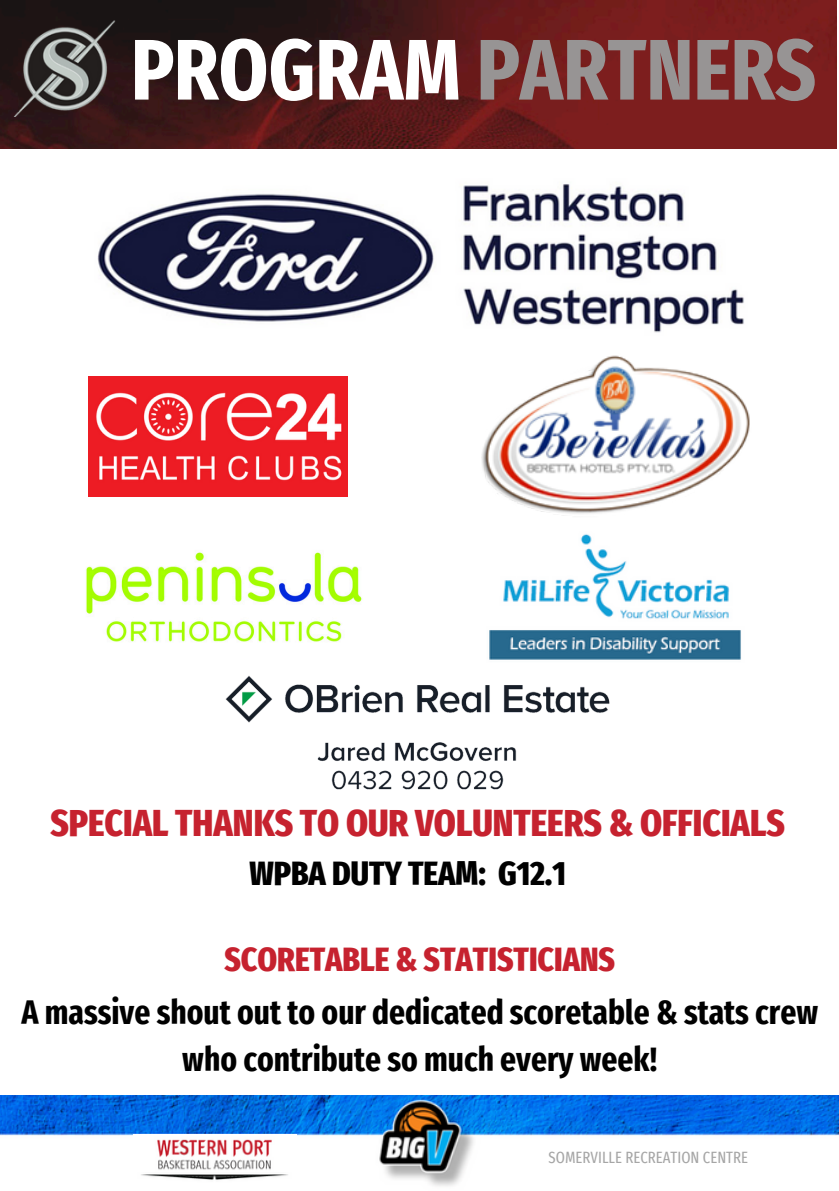
<style>
.page{position:relative;width:839px;height:1191px;background:#fff}
.page>*{position:absolute;margin:0;border:0;box-sizing:border-box;transform-origin:0 0}
.t1{font:700 extra-condensed 86px "Fira Sans";color:#979494}
.t2{font:800 extra-condensed 38px "Fira Sans";color:#c6222f}
.t3{font:700 extra-condensed 34px/46.4px "Fira Sans";color:#000;text-align:center}
.t4{font:800 extra-condensed 34px "Fira Sans";color:#c6222f}
.t5{font:800 extra-condensed 34px "Fira Sans";color:#000}
.t6{font:extra-condensed 16px "Fira Sans";color:#a6a6a6}
.s1{color:#fff}
</style>
<div class="page">
<img style="left:0;top:1095px;width:838px;height:91px">
<img style="left:133px;top:1135px;width:163px;height:48px">
<img style="left:90px;top:148px;width:657px;height:282px">
<img style="left:89px;top:376px;width:258px;height:120px">
<img style="left:417px;top:325px;width:333px;height:189px">
<img style="left:0;top:0;width:836px;height:148px">
<img style="left:0;top:7px;width:133px;height:110px">
<img style="left:86px;top:552px;width:276px;height:90px">
<img style="left:198px;top:633px;width:412px;height:157px">
<img style="left:482px;top:534px;width:259px;height:132px">
<h3 class="t1" style="left:131px;top:19px;width:686px"><span class="s1">PROGRAM</span> PARTNERS</h3>
<h4 class="t2" style="left:50px;top:801px;width:736px">SPECIAL THANKS TO OUR VOLUNTEERS &amp; OFFICIALS</h4>
<p class="t5" style="left:249px;top:853px;width:318px">WPBA DUTY TEAM: G12.1</p>
<p class="t4" style="left:224px;top:939px;width:392px">SCORETABLE &amp; STATISTICIANS</p>
<p class="t3" style="left:21px;top:990px;width:798px">A massive shout out to our dedicated scoretable &amp; stats crew who contribute so much every week!</p>
<h3 class="t6" style="left:548px;top:1148px;width:201px">SOMERVILLE RECREATION CENTRE</h3>
</div>
